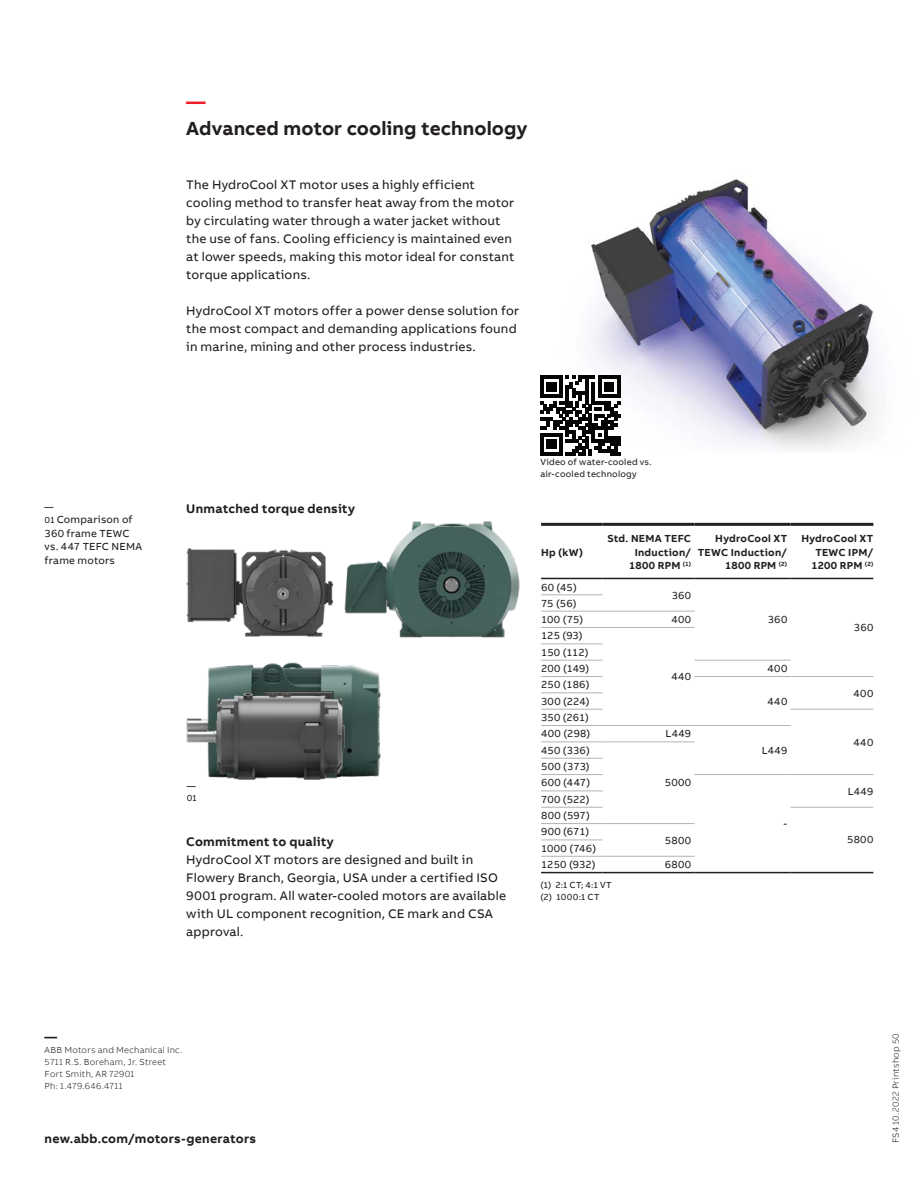
<style>
.page{position:relative;width:918px;height:1188px;background:#fff}
.page>*{position:absolute;margin:0;border:0;box-sizing:border-box;transform-origin:0 0}
.t1{font:700 19.5px "AB Bvoice";letter-spacing:.005em;color:#231f20}
.t2{font:700 19.5px "AB Bvoice";color:#ee1c28}
.t3{font:12.75px/18px "AB Bvoice";letter-spacing:.015em;color:#231f20}
.t4{font:700 12.75px "AB Bvoice";letter-spacing:.02em;color:#231f20}
.t5{font:10.5px/16.4px "AB Bvoice";letter-spacing:.02em;color:#231f20}
.t6{font:700 10.5px/13.5px "AB Bvoice";letter-spacing:.025em;color:#231f20;text-align:right}
.t7{font:300 9px/12px "AB Bvoice";letter-spacing:.025em;color:#231f20}
.t8{font:9px/12px "AB Bvoice";letter-spacing:.025em;color:#231f20}
.t9{font:9px/12px "AB Bvoice";letter-spacing:.045em;color:#231f20}
.s1{font-size:9px}
</style>
<div class="page">
<img style="left:186px;top:521px;width:334px;height:117px">
<img style="left:591px;top:179px;width:286px;height:276px">
<img style="left:186px;top:662px;width:195px;height:118px">
<svg style="left:540px;top:375px;width:80px;height:81px"></svg>
<hr style="left:541px;top:523px;width:62px;height:3px;background:#231f20">
<hr style="left:541px;top:578px;width:62px;height:1px;background:#231f20">
<hr style="left:603px;top:523px;width:91px;height:3px;background:#231f20">
<hr style="left:694px;top:523px;width:97px;height:3px;background:#231f20">
<hr style="left:791px;top:523px;width:82px;height:3px;background:#231f20">
<hr style="left:603px;top:578px;width:91px;height:1px;background:#231f20">
<hr style="left:694px;top:578px;width:97px;height:1px;background:#231f20">
<hr style="left:791px;top:578px;width:82px;height:1px;background:#231f20">
<hr style="left:541px;top:872px;width:62px;height:1px;background:#231f20">
<hr style="left:603px;top:872px;width:91px;height:1px;background:#231f20">
<hr style="left:694px;top:872px;width:97px;height:1px;background:#231f20">
<hr style="left:791px;top:872px;width:82px;height:1px;background:#231f20">
<hr style="left:541px;top:594px;width:62px;height:1px;background:#b2b3b7">
<hr style="left:541px;top:611px;width:62px;height:1px;background:#b2b3b7">
<hr style="left:603px;top:611px;width:91px;height:1px;background:#b2b3b7">
<hr style="left:541px;top:627px;width:62px;height:1px;background:#b2b3b7">
<hr style="left:603px;top:627px;width:91px;height:1px;background:#b2b3b7">
<hr style="left:541px;top:643px;width:62px;height:1px;background:#b2b3b7">
<hr style="left:541px;top:660px;width:62px;height:1px;background:#b2b3b7">
<hr style="left:694px;top:660px;width:97px;height:1px;background:#b2b3b7">
<hr style="left:541px;top:676px;width:62px;height:1px;background:#b2b3b7">
<hr style="left:694px;top:676px;width:97px;height:1px;background:#b2b3b7">
<hr style="left:791px;top:676px;width:82px;height:1px;background:#b2b3b7">
<hr style="left:541px;top:692px;width:62px;height:1px;background:#b2b3b7">
<hr style="left:541px;top:709px;width:62px;height:1px;background:#b2b3b7">
<hr style="left:791px;top:709px;width:82px;height:1px;background:#b2b3b7">
<hr style="left:541px;top:725px;width:62px;height:1px;background:#b2b3b7">
<hr style="left:603px;top:725px;width:91px;height:1px;background:#b2b3b7">
<hr style="left:694px;top:725px;width:97px;height:1px;background:#b2b3b7">
<hr style="left:541px;top:742px;width:62px;height:1px;background:#b2b3b7">
<hr style="left:603px;top:742px;width:91px;height:1px;background:#b2b3b7">
<hr style="left:541px;top:758px;width:62px;height:1px;background:#b2b3b7">
<hr style="left:541px;top:774px;width:62px;height:1px;background:#b2b3b7">
<hr style="left:694px;top:774px;width:97px;height:1px;background:#b2b3b7">
<hr style="left:791px;top:774px;width:82px;height:1px;background:#b2b3b7">
<hr style="left:541px;top:791px;width:62px;height:1px;background:#b2b3b7">
<hr style="left:541px;top:807px;width:62px;height:1px;background:#b2b3b7">
<hr style="left:791px;top:807px;width:82px;height:1px;background:#b2b3b7">
<hr style="left:541px;top:823px;width:62px;height:1px;background:#b2b3b7">
<hr style="left:603px;top:823px;width:91px;height:1px;background:#b2b3b7">
<hr style="left:541px;top:840px;width:62px;height:1px;background:#b2b3b7">
<hr style="left:541px;top:856px;width:62px;height:1px;background:#b2b3b7">
<hr style="left:603px;top:856px;width:91px;height:1px;background:#b2b3b7">
<h1 class="t2" style="left:186px;top:89px;width:21px">—</h1>
<h1 class="t1" style="left:186px;top:116px;width:343px">Advanced motor cooling technology</h1>
<p class="t3" style="left:186px;top:175px;width:330px">The HydroCool XT motor uses a highly efficient cooling method to transfer heat away from the motor by circulating water through a water jacket without the use of fans. Cooling efficiency is maintained even at lower speeds, making this motor ideal for constant torque applications.</p>
<p class="t3" style="left:186px;top:301px;width:334px">HydroCool XT motors offer a power dense solution for the most compact and demanding applications found in marine, mining and other process industries.</p>
<p class="t8" style="left:45px;top:501px;width:10px">—</p>
<p class="t5" style="left:45px;top:513px;width:99px;line-height:13.5px"><span class="s1">01</span> Comparison of<br>360 frame TEWC vs. 447 TEFC NEMA frame motors</p>
<p class="t4" style="left:186px;top:500px;width:170px">Unmatched torque density</p>
<p class="t8" style="left:187px;top:780px;width:11px">—<br>01</p>
<p class="t4" style="left:186px;top:833px;width:149px">Commitment to quality</p>
<p class="t3" style="left:186px;top:850px;width:321px">HydroCool XT motors are designed and built in Flowery Branch, Georgia, USA under a certified ISO 9001 program. All water-cooled motors are available with UL component recognition, CE mark and CSA approval.</p>
<p class="t8" style="left:540px;top:456px;width:113px">Video of water-cooled vs. air-cooled technology</p>
<p class="t6" style="left:541px;top:545px;width:44px">Hp (kW)</p>
<p class="t5" style="left:541px;top:579px;width:37px">60 (45)</p>
<p class="t5" style="left:541px;top:595px;width:44px">75 (56)<br>100 (75)</p>
<p class="t5" style="left:541px;top:628px;width:43px">125 (93)</p>
<p class="t5" style="left:541px;top:644px;width:50px">150 (112)<br>200 (149)</p>
<p class="t5" style="left:541px;top:677px;width:50px">250 (186)</p>
<p class="t5" style="left:541px;top:693px;width:50px">300 (224)<br>350 (261)</p>
<p class="t6" style="left:607px;top:532px;width:85px">Std. NEMA TEFC<br>Induction/<br>1800 RPM <sup>(1)</sup></p>
<p class="t6" style="left:698px;top:532px;width:91px">HydroCool XT<br>TEWC Induction/<br>1800 RPM <sup>(2)</sup></p>
<p class="t6" style="left:801px;top:532px;width:73px">HydroCool XT<br>TEWC IPM/<br>1200 RPM <sup>(2)</sup></p>
<p class="t5" style="left:672px;top:587px;width:21px">360</p>
<p class="t5" style="left:671px;top:611px;width:21px">400</p>
<p class="t5" style="left:671px;top:669px;width:21px">440</p>
<p class="t5" style="left:768px;top:611px;width:21px">360</p>
<p class="t5" style="left:768px;top:660px;width:21px">400</p>
<p class="t5" style="left:767px;top:693px;width:21px">440</p>
<p class="t5" style="left:854px;top:620px;width:21px">360</p>
<p class="t5" style="left:854px;top:685px;width:21px">400</p>
<p class="t5" style="left:541px;top:726px;width:51px">400 (298)</p>
<p class="t5" style="left:666px;top:726px;width:27px">L449</p>
<p class="t5" style="left:541px;top:742px;width:50px">450 (336)</p>
<p class="t5" style="left:762px;top:742px;width:27px">L449</p>
<p class="t5" style="left:665px;top:775px;width:28px">5000</p>
<p class="t5" style="left:541px;top:758px;width:51px">500 (373)<br>600 (447)</p>
<p class="t5" style="left:541px;top:791px;width:50px">700 (522)<br>800 (597)</p>
<p class="t5" style="left:541px;top:824px;width:50px">900 (671)</p>
<p class="t5" style="left:541px;top:840px;width:57px">1000 (746)<br>1250 (932)</p>
<p class="t9" style="left:540px;top:879px;width:73px">(1) 2:1 CT; 4:1 VT (2) 1000:1 CT</p>
<p class="t5" style="left:665px;top:832px;width:28px">5800</p>
<p class="t5" style="left:665px;top:856px;width:28px">6800</p>
<p class="t5" style="left:784px;top:815px;width:5px">-</p>
<p class="t5" style="left:854px;top:734px;width:21px">440</p>
<p class="t5" style="left:848px;top:783px;width:27px">L449</p>
<p class="t5" style="left:847px;top:832px;width:28px">5800</p>
<p class="t4" style="left:45px;top:1028px;width:14px">—</p>
<p class="t7" style="left:45px;top:1044px;width:139px">ABB Motors and Mechanical Inc.<br>5711 R.S. Boreham, Jr. Street<br>Fort Smith, AR 72901<br>Ph: 1.479.646.4711</p>
<p class="t4" style="left:45px;top:1131px;width:213px">new.abb.com/motors-generators</p>
<p class="t7" style="left:890px;top:1143px;width:111px;rotate:-90deg">FS4 10.2022 Printshop 50</p>
</div>
